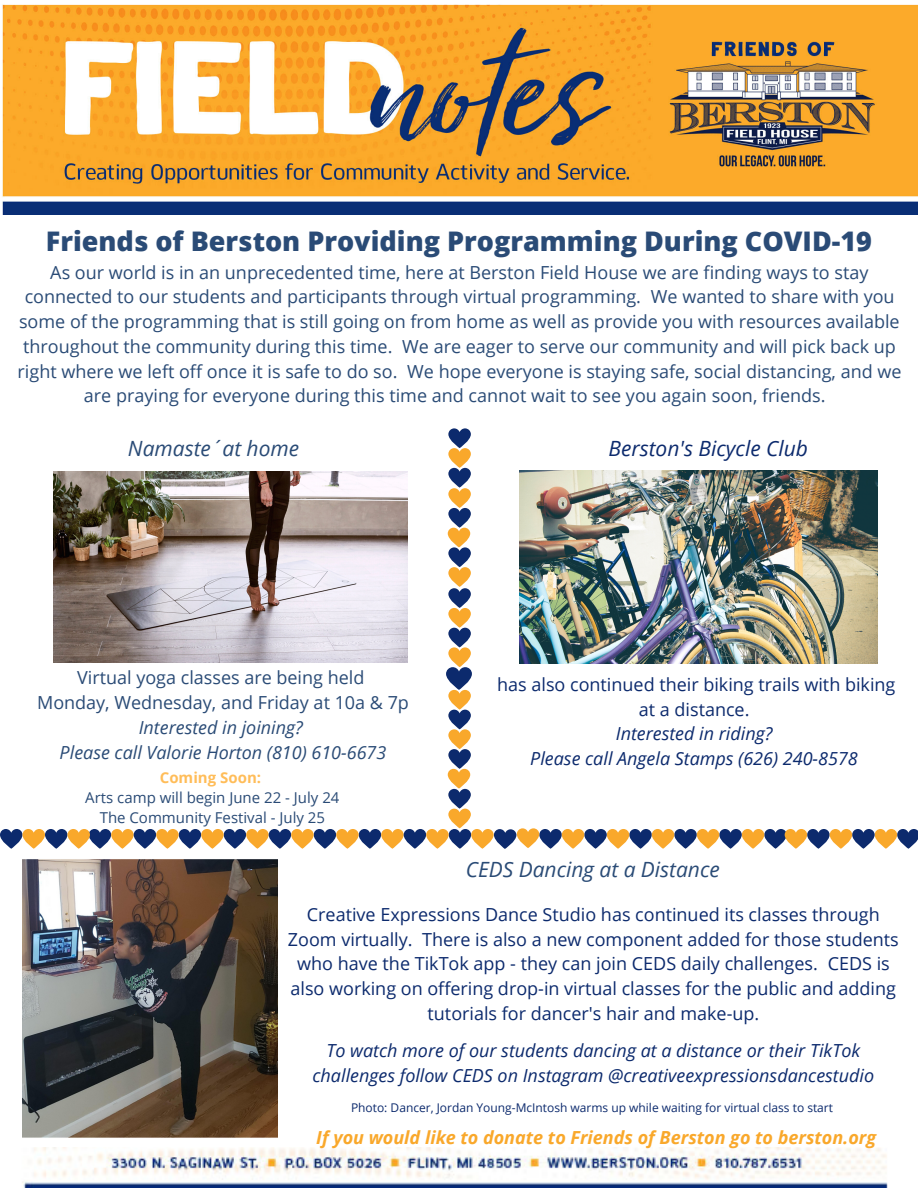
<style>
.page{position:relative;width:918px;height:1188px;background:#fff}
.page>*{position:absolute;margin:0;border:0;box-sizing:border-box;transform-origin:0 0}
.t1{font:800 27px "Open Sans";color:#2a4b76}
.t2{font:italic 21px "Open Sans";color:#2a4b76}
.t3{font:italic 21px "Open Sans";color:#0c2a6d}
.t4{font:18px/24.8px "Open Sans";color:#2a4b76;text-align:center}
.t5{font:18px/24.8px "Open Sans";color:#0c2a6d;text-align:center}
.t6{font:italic 18px/24.8px "Open Sans";color:#0c2a6d;text-align:center}
.t7{font:italic 18px/24.8px "Open Sans";color:#2a4b76;text-align:center}
.t8{font:italic 700 18px "Open Sans";color:#f9a82b}
.t9{font:15px/20.2px "Open Sans";color:#2a4b76;text-align:center}
.t10{font:700 15px "Open Sans";color:#ffbd59}
.t11{font:12px "Open Sans";color:#0c2a6d}
</style>
<div class="page">
<img style="left:2px;top:4px;width:916px;height:211px">
<img style="left:22px;top:1148px;width:866px;height:40px">
<img style="left:22px;top:859px;width:256px;height:279px">
<img style="left:0;top:428px;width:918px;height:421px">
<img style="left:53px;top:472px;width:355px;height:191px">
<h1 class="t1" style="left:46px;top:222px;width:828px">Friends of Berston Providing Programming During COVID-19</h1>
<p class="t4" style="left:18px;top:259px;width:885px">As our world is in an unprecedented time, here at Berston Field House we are finding ways to stay connected to our students and participants through virtual programming. We wanted to share with you some of the programming that is still going on from home as well as provide you with resources available throughout the community during this time. We are eager to serve our community and will pick back up right where we left off once it is safe to do so. We hope everyone is staying safe, social distancing, and we are praying for everyone during this time and cannot wait to see you again soon, friends.</p>
<p class="t2" style="left:128px;top:434px;width:173px">Namaste´at home</p>
<p class="t3" style="left:609px;top:434px;width:201px">Berston's Bicycle Club</p>
<p class="t4" style="left:37px;top:665px;width:373px">Virtual yoga classes are being held<br>Monday, Wednesday, and Friday at 10a &amp; 7p</p>
<p class="t7" style="left:60px;top:715px;width:328px">Interested in joining?<br>Please call Valorie Horton (810) 610-6673</p>
<p class="t10" style="left:160px;top:767px;width:103px">Coming Soon:</p>
<p class="t9" style="left:85px;top:787px;width:256px">Arts camp will begin June 22 - July 24<br>The Community Festival - July 25</p>
<p class="t5" style="left:497px;top:671px;width:400px">has also continued their biking trails with biking at a distance.</p>
<p class="t6" style="left:530px;top:721px;width:329px">Interested in riding?<br>Please call Angela Stamps (626) 240-8578</p>
<p class="t2" style="left:466px;top:855px;width:256px">CEDS Dancing at a Distance</p>
<p class="t5" style="left:288px;top:901px;width:612px">Creative Expressions Dance Studio has continued its classes through Zoom virtually. There is also a new component added for those students who have the TikTok app - they can join CEDS daily challenges. CEDS is also working on offering drop-in virtual classes for the public and adding tutorials for dancer's hair and make-up.</p>
<p class="t6" style="left:312px;top:1038px;width:563px">To watch more of our students dancing at a distance or their TikTok challenges follow CEDS on Instagram @creativeexpressionsdancestudio</p>
<p class="t11" style="left:351px;top:1099px;width:484px">Photo: Dancer, Jordan Young-McIntosh warms up while waiting for virtual class to start</p>
<p class="t8" style="left:316px;top:1125px;width:562px">If you would like to donate to Friends of Berston go to berston.org</p>
</div>
